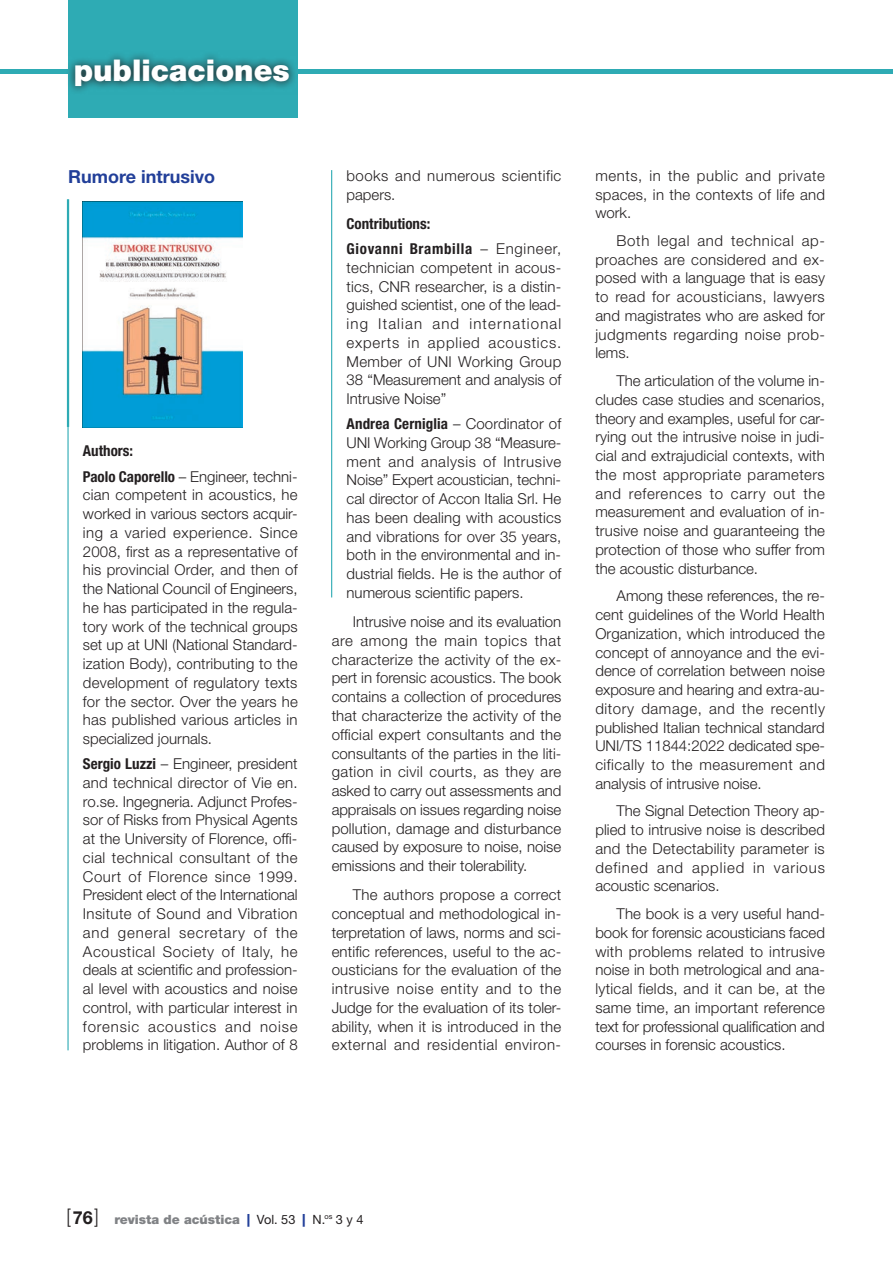
<style>
.page{position:relative;width:893px;height:1263px;background:#fff}
.page>*{position:absolute;margin:0;border:0;box-sizing:border-box;transform-origin:0 0}
.t1{font:900 30px "Helvetica Neue LT Std";color:#fff}
.t2{font:300 19.8px "Helvetica Neue LT Std";color:#231f20;scale:.91 1}
.t3{font:700 18px "Helvetica Neue LT Std";color:#223f99}
.t4{font:300 15px/18.8px "Helvetica Neue LT Std";letter-spacing:.005em;color:#231f20;text-align:justify}
.t5{font:700 condensed 15px/25px "Helvetica Neue LT Std";letter-spacing:.045em;color:#231f20}
.t6{font:700 condensed 15px/25px "Helvetica Neue LT Std";color:#231f20}
.t7{font:300 15px/18.8px "Helvetica Neue LT Std";letter-spacing:.03em;color:#231f20}
.t8{font:900 12.75px "Helvetica Neue LT Std";color:#808285}
.s1{font-weight:300;font-stretch:normal}
.s2{font-weight:700;font-stretch:condensed}
.s3{font-weight:700;font-size:18px}
.s4{color:#223f99}
.s5{font-weight:400;color:#231f20}
</style>
<div class="page">
<hr style="left:0;top:70px;width:893px;height:4px;background:#2eabb4">
<div style="left:68px;top:0;width:230px;height:118px;background:#2eabb4"></div>
<svg style="left:66px;top:54px;width:228px;height:37px"></svg>
<img style="left:83px;top:201px;width:159px;height:226px">
<hr style="left:67px;top:199px;width:2px;height:228px;background:#2eabb4">
<hr style="left:67px;top:400px;width:2px;height:650px;background:#2eabb4">
<hr style="left:331px;top:170px;width:1px;height:427px;background:#2eabb4">
<h1 class="t1" style="left:74px;top:52px;width:218px">publicaciones</h1>
<p class="t3" style="left:68px;top:165px;width:148px">Rumore intrusivo</p>
<p class="t6" style="left:83px;top:438px;width:216px">Authors:<br>Paolo Caporello <span class="s1">– Engineer, techni-</span></p>
<p class="t4" style="left:83px;top:485px;width:216px">cian competent in acoustics, he worked in various sectors acquir&shy;ing a varied experience. Since 2008, first as a representative of his provincial Order, and then of the National Council of Engineers, he has participated in the regula&shy;tory work of the technical groups set up at UNI (National Standard&shy;ization Body), contributing to the development of regulatory texts for the sector. Over the years he has published various articles in specialized journals.</p>
<p class="t4" style="left:83px;top:754px;width:216px"><span class="s2">Sergio Luzzi</span> – Engineer, president and technical director of Vie en. ro.se. Ingegneria. Adjunct Profes&shy;sor of Risks from Physical Agents at the University of Florence, offi&shy;cial technical consultant of the Court of Florence since 1999.<br>President elect of the International Insitute of Sound and Vibration and general secretary of the Acoustical Society of Italy, he deals at scientific and profession&shy;al level with acoustics and noise control, with particular interest in forensic acoustics and noise problems in litigation. Author of 8</p>
<p class="t7" style="left:347px;top:166px;width:216px">books and numerous scientific papers.</p>
<p class="t5" style="left:347px;top:211px;width:216px">Contributions:<br>Giovanni Brambilla <span class="s1">– Engineer,</span></p>
<p class="t4" style="left:347px;top:258px;width:216px">technician competent in acous&shy;tics, CNR researcher, is a distin&shy;guished scientist, one of the lead&shy;ing Italian and international experts in applied acoustics.<br>Member of UNI Working Group 38 “Measurement and analysis of Intrusive Noise”</p>
<p class="t4" style="left:347px;top:414px;width:216px"><span class="s2">Andrea Cerniglia</span> – Coordinator of UNI Working Group 38 “Measure&shy;ment and analysis of Intrusive Noise” Expert acoustician, techni&shy;cal director of Accon Italia Srl. He has been dealing with acoustics and vibrations for over 35 years, both in the environmental and in&shy;dustrial fields. He is the author of numerous scientific papers.</p>
<p class="t4" style="left:332px;top:612px;width:231px;text-indent:21px">Intrusive noise and its evaluation are among the main topics that characterize the activity of the ex&shy;pert in forensic acoustics. The book contains a collection of procedures that characterize the activity of the official expert consultants and the consultants of the parties in the liti&shy;gation in civil courts, as they are asked to carry out assessments and appraisals on issues regarding noise pollution, damage and disturbance caused by exposure to noise, noise emissions and their tolerability.</p>
<p class="t4" style="left:332px;top:885px;width:231px;text-indent:21px">The authors propose a correct conceptual and methodological in&shy;terpretation of laws, norms and sci&shy;entific references, useful to the ac&shy;ousticians for the evaluation of the intrusive noise entity and to the Judge for the evaluation of its toler&shy;ability, when it is introduced in the external and residential environ-</p>
<p class="t4" style="left:595px;top:166px;width:231px">ments, in the public and private spaces, in the contexts of life and work.</p>
<p class="t4" style="left:595px;top:231px;width:231px;text-indent:21px">Both legal and technical ap&shy;proaches are considered and ex&shy;posed with a language that is easy to read for acousticians, lawyers and magistrates who are asked for judgments regarding noise prob&shy;lems.</p>
<p class="t4" style="left:595px;top:371px;width:231px;text-indent:21px">The articulation of the volume in&shy;cludes case studies and scenarios, theory and examples, useful for car&shy;rying out the intrusive noise in judi&shy;cial and extrajudicial contexts, with the most appropriate parameters and references to carry out the measurement and evaluation of in&shy;trusive noise and guaranteeing the protection of those who suffer from the acoustic disturbance.</p>
<p class="t4" style="left:595px;top:586px;width:231px;text-indent:21px">Among these references, the re&shy;cent guidelines of the World Health Organization, which introduced the concept of annoyance and the evi&shy;dence of correlation between noise exposure and hearing and extra-au&shy;ditory damage, and the recently published Italian technical standard UNI/TS 11844:2022 dedicated spe&shy;cifically to the measurement and analysis of intrusive noise.</p>
<p class="t4" style="left:595px;top:801px;width:231px;text-indent:21px">The Signal Detection Theory ap&shy;plied to intrusive noise is described and the Detectability parameter is defined and applied in various acoustic scenarios.</p>
<p class="t4" style="left:595px;top:904px;width:231px;text-indent:21px">The book is a very useful hand&shy;book for forensic acousticians faced with problems related to intrusive noise in both metrological and ana&shy;lytical fields, and it can be, at the same time, an important reference text for professional qualification and courses in forensic acoustics.</p>
<h2 class="t2" style="left:67px;top:1204px;width:37px">[<span class="s3">76</span>]</h2>
<p class="t8" style="left:114px;top:1212px;width:251px">revista de acústica <span class="s4">|</span> <span class="s5">Vol. 53</span> <span class="s4">|</span> <span class="s5">N.</span><sup>os</sup> <span class="s5">3 y 4</span></p>
</div>
